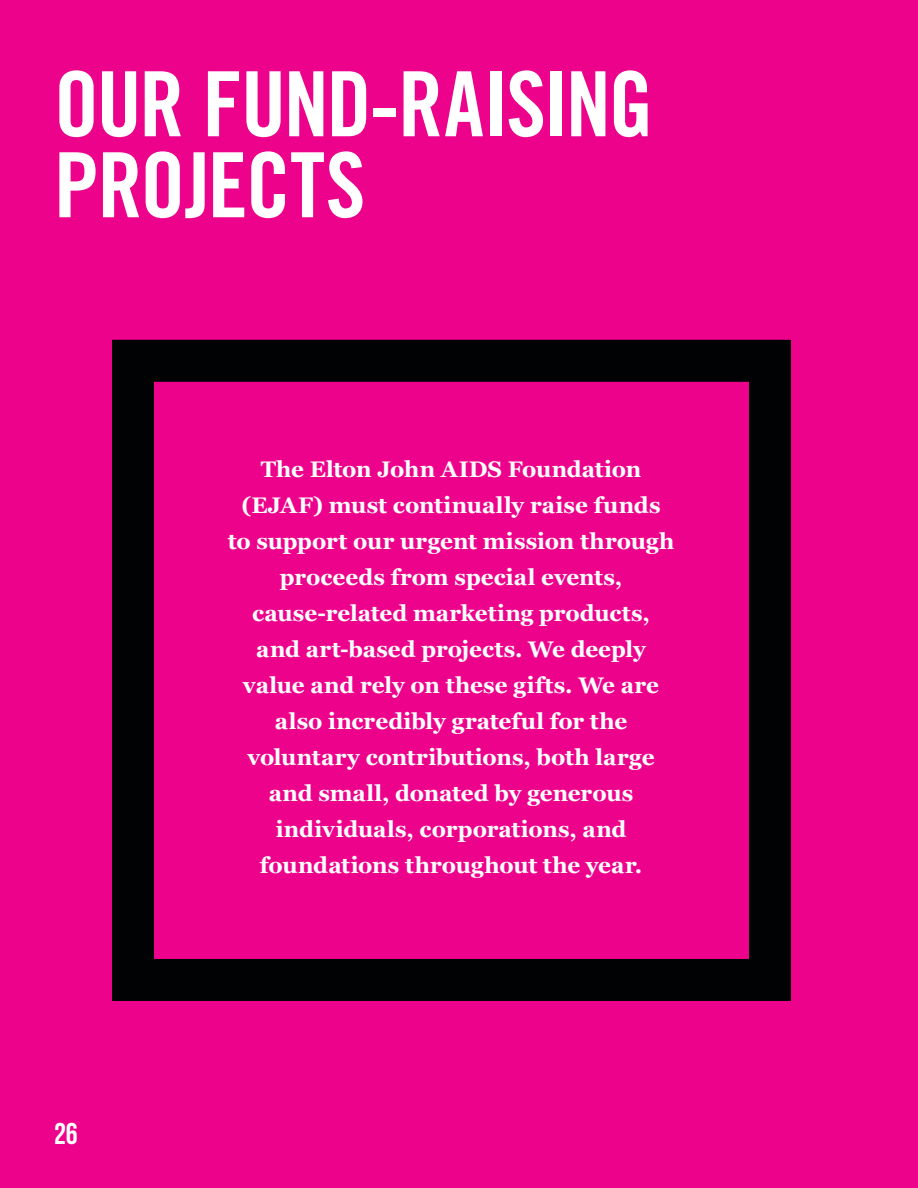
<style>
.page{position:relative;width:918px;height:1188px;background:#ed028c}
.page>*{position:absolute;margin:0;border:0;box-sizing:border-box;transform-origin:0 0}
.t1{font:90px/81px "Trade Gothic Bold Cond Twenty";letter-spacing:-.025em;color:#fff}
.By_Numbers_-_Infogra{font:30px "Bebas Neue";color:#fff}
.t2{font:700 22.5px/36px "Georgia";color:#fff;text-align:center}
</style>
<div class="page">
<div style="left:112px;top:340px;width:679px;height:661px;border:42px solid #010203"></div>
<p class="t1" style="left:54px;top:63px;width:601px">OUR FUND-RAISING<br>PROJECTS</p>
<p class="By_Numbers_-_Infogra" style="left:54px;top:1118px;width:25px">26</p>
<p class="t2" style="left:228px;top:452px;width:448px">The Elton John AIDS Foundation (EJAF) must continually raise funds to support our urgent mission through proceeds from special events, cause-related marketing products, and art-based projects. We deeply value and rely on these gifts. We are also incredibly grateful for the voluntary contributions, both large and small, donated by generous individuals, corporations, and foundations throughout the year.</p>
</div>
